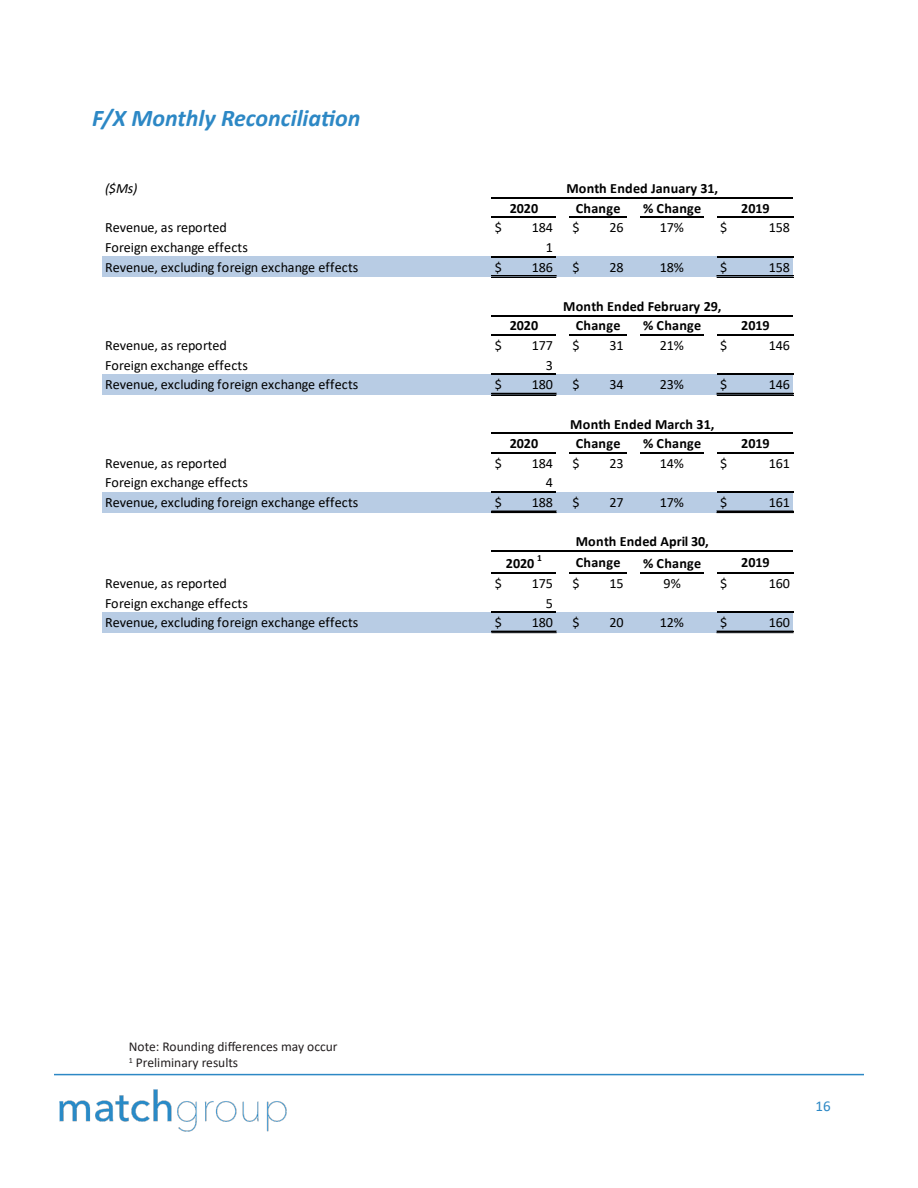
<style>
.page{position:relative;width:918px;height:1188px;background:#fff}
.page>*{position:absolute;margin:0;border:0;box-sizing:border-box;transform-origin:0 0}
.t1{font:italic 700 24px "Calibri";color:#2d88c5}
.t2{font:15px "Calibri";color:#2d88c5}
.t3{font:14.1px/19.6px "Calibri";color:#000}
.t4{font:700 14.1px "Calibri";letter-spacing:.01em;color:#000}
.t5{font:italic 14.1px "Calibri";color:#000}
.t6{font:13.5px "Calibri";color:#231f20}
.t7{font:700 9.45px "Calibri";color:#000}
</style>
<div class="page">
<img style="left:59px;top:1089px;width:228px;height:43px">
<hr style="left:54px;top:1074px;width:810px;height:1px;background:#2d88c5">
<div style="left:103px;top:257px;width:690px;height:20px;background:#b8cce4"></div>
<div style="left:103px;top:374px;width:690px;height:21px;background:#b8cce4"></div>
<div style="left:103px;top:492px;width:690px;height:21px;background:#b8cce4"></div>
<div style="left:103px;top:612px;width:690px;height:21px;background:#b8cce4"></div>
<hr style="left:492px;top:217px;width:64px;height:1px;background:#000">
<hr style="left:569px;top:217px;width:58px;height:1px;background:#000">
<hr style="left:640px;top:217px;width:64px;height:1px;background:#000">
<hr style="left:492px;top:256px;width:64px;height:1px;background:#000">
<hr style="left:492px;top:275px;width:64px;height:1px;background:#000">
<hr style="left:492px;top:276px;width:64px;height:1px;background:#000">
<hr style="left:492px;top:277px;width:64px;height:1px;background:#000">
<hr style="left:492px;top:334px;width:64px;height:2px;background:#000">
<hr style="left:569px;top:334px;width:58px;height:2px;background:#000">
<hr style="left:640px;top:334px;width:64px;height:2px;background:#000">
<hr style="left:492px;top:374px;width:64px;height:1px;background:#000">
<hr style="left:492px;top:393px;width:64px;height:1px;background:#000">
<hr style="left:492px;top:395px;width:64px;height:1px;background:#000">
<hr style="left:492px;top:452px;width:64px;height:2px;background:#000">
<hr style="left:569px;top:452px;width:58px;height:2px;background:#000">
<hr style="left:640px;top:452px;width:64px;height:2px;background:#000">
<hr style="left:492px;top:491px;width:64px;height:2px;background:#000">
<hr style="left:492px;top:511px;width:64px;height:1px;background:#000">
<hr style="left:492px;top:512px;width:64px;height:1px;background:#000">
<hr style="left:492px;top:513px;width:64px;height:1px;background:#000">
<hr style="left:492px;top:572px;width:64px;height:2px;background:#000">
<hr style="left:569px;top:572px;width:58px;height:2px;background:#000">
<hr style="left:640px;top:572px;width:64px;height:2px;background:#000">
<hr style="left:492px;top:611px;width:64px;height:2px;background:#000">
<hr style="left:492px;top:631px;width:64px;height:1px;background:#000">
<hr style="left:492px;top:632px;width:64px;height:1px;background:#000">
<hr style="left:492px;top:633px;width:64px;height:1px;background:#000">
<hr style="left:492px;top:197px;width:301px;height:2px;background:#000">
<hr style="left:717px;top:217px;width:76px;height:1px;background:#000">
<hr style="left:717px;top:256px;width:76px;height:1px;background:#000">
<hr style="left:717px;top:275px;width:76px;height:1px;background:#000">
<hr style="left:717px;top:276px;width:76px;height:1px;background:#000">
<hr style="left:717px;top:277px;width:76px;height:1px;background:#000">
<hr style="left:492px;top:315px;width:301px;height:1px;background:#000">
<hr style="left:717px;top:334px;width:76px;height:2px;background:#000">
<hr style="left:717px;top:374px;width:76px;height:1px;background:#000">
<hr style="left:717px;top:393px;width:76px;height:1px;background:#000">
<hr style="left:717px;top:395px;width:76px;height:1px;background:#000">
<hr style="left:492px;top:433px;width:301px;height:1px;background:#000">
<hr style="left:717px;top:452px;width:76px;height:2px;background:#000">
<hr style="left:717px;top:491px;width:76px;height:2px;background:#000">
<hr style="left:717px;top:511px;width:76px;height:1px;background:#000">
<hr style="left:717px;top:512px;width:76px;height:1px;background:#000">
<hr style="left:717px;top:513px;width:76px;height:1px;background:#000">
<hr style="left:492px;top:550px;width:301px;height:2px;background:#000">
<hr style="left:717px;top:572px;width:76px;height:2px;background:#000">
<hr style="left:717px;top:611px;width:76px;height:2px;background:#000">
<hr style="left:717px;top:631px;width:76px;height:1px;background:#000">
<hr style="left:717px;top:632px;width:76px;height:1px;background:#000">
<hr style="left:717px;top:633px;width:76px;height:1px;background:#000">
<p class="t1" style="left:92px;top:101px;width:270px">F/X Monthly Reconciliation</p>
<p class="t5" style="left:105px;top:179px;width:34px">($Ms)</p>
<p class="t4" style="left:566px;top:178px;width:153px">Month Ended January 31,</p>
<p class="t4" style="left:510px;top:198px;width:30px">2020</p>
<p class="t4" style="left:576px;top:198px;width:46px">Change</p>
<p class="t4" style="left:741px;top:198px;width:30px">2019</p>
<p class="t3" style="left:546px;top:237px;width:9px">1</p>
<p class="t4" style="left:643px;top:198px;width:60px">% Change</p>
<p class="t3" style="left:105px;top:218px;width:123px">Revenue, as reported</p>
<p class="t3" style="left:495px;top:218px;width:9px">$</p>
<p class="t3" style="left:532px;top:218px;width:23px">184</p>
<p class="t3" style="left:573px;top:218px;width:9px">$</p>
<p class="t3" style="left:610px;top:218px;width:16px">26</p>
<p class="t3" style="left:660px;top:218px;width:26px">17%</p>
<p class="t3" style="left:720px;top:218px;width:9px">$</p>
<p class="t3" style="left:769px;top:218px;width:23px">158</p>
<p class="t3" style="left:105px;top:237px;width:255px">Foreign exchange effects<br>Revenue, excluding foreign exchange effects</p>
<p class="t3" style="left:495px;top:257px;width:9px">$</p>
<p class="t3" style="left:532px;top:257px;width:23px">186</p>
<p class="t3" style="left:573px;top:257px;width:9px">$</p>
<p class="t3" style="left:610px;top:257px;width:16px">28</p>
<p class="t3" style="left:660px;top:257px;width:26px">18%</p>
<p class="t3" style="left:720px;top:257px;width:9px">$</p>
<p class="t3" style="left:769px;top:257px;width:23px">158</p>
<p class="t4" style="left:563px;top:296px;width:160px">Month Ended February 29,</p>
<p class="t4" style="left:510px;top:316px;width:30px">2020</p>
<p class="t4" style="left:576px;top:316px;width:46px">Change</p>
<p class="t4" style="left:741px;top:316px;width:30px">2019</p>
<p class="t4" style="left:643px;top:316px;width:60px">% Change</p>
<p class="t3" style="left:105px;top:335px;width:123px">Revenue, as reported</p>
<p class="t3" style="left:495px;top:335px;width:9px">$</p>
<p class="t3" style="left:532px;top:335px;width:23px">177</p>
<p class="t3" style="left:573px;top:335px;width:9px">$</p>
<p class="t3" style="left:610px;top:335px;width:16px">31</p>
<p class="t3" style="left:660px;top:335px;width:26px">21%</p>
<p class="t3" style="left:720px;top:335px;width:9px">$</p>
<p class="t3" style="left:769px;top:335px;width:23px">146</p>
<p class="t3" style="left:105px;top:355px;width:255px">Foreign exchange effects<br>Revenue, excluding foreign exchange effects</p>
<p class="t3" style="left:546px;top:355px;width:9px">3</p>
<p class="t3" style="left:495px;top:375px;width:9px">$</p>
<p class="t3" style="left:532px;top:375px;width:23px">180</p>
<p class="t3" style="left:573px;top:375px;width:9px">$</p>
<p class="t3" style="left:610px;top:375px;width:16px">34</p>
<p class="t3" style="left:660px;top:375px;width:26px">23%</p>
<p class="t3" style="left:720px;top:375px;width:9px">$</p>
<p class="t3" style="left:769px;top:375px;width:23px">146</p>
<p class="t4" style="left:570px;top:414px;width:146px">Month Ended March 31,</p>
<p class="t4" style="left:510px;top:434px;width:30px">2020</p>
<p class="t4" style="left:576px;top:434px;width:46px">Change</p>
<p class="t4" style="left:741px;top:434px;width:30px">2019</p>
<p class="t4" style="left:643px;top:434px;width:60px">% Change</p>
<p class="t3" style="left:105px;top:453px;width:123px">Revenue, as reported</p>
<p class="t3" style="left:495px;top:453px;width:9px">$</p>
<p class="t3" style="left:532px;top:453px;width:23px">184</p>
<p class="t3" style="left:573px;top:453px;width:9px">$</p>
<p class="t3" style="left:610px;top:453px;width:16px">23</p>
<p class="t3" style="left:660px;top:453px;width:26px">14%</p>
<p class="t3" style="left:720px;top:453px;width:9px">$</p>
<p class="t3" style="left:769px;top:453px;width:23px">161</p>
<p class="t3" style="left:105px;top:473px;width:255px">Foreign exchange effects<br>Revenue, excluding foreign exchange effects</p>
<p class="t3" style="left:546px;top:473px;width:9px">4</p>
<p class="t3" style="left:495px;top:492px;width:9px">$</p>
<p class="t3" style="left:532px;top:492px;width:23px">188</p>
<p class="t3" style="left:573px;top:492px;width:9px">$</p>
<p class="t3" style="left:610px;top:492px;width:16px">27</p>
<p class="t3" style="left:660px;top:492px;width:26px">17%</p>
<p class="t3" style="left:720px;top:492px;width:9px">$</p>
<p class="t3" style="left:769px;top:492px;width:23px">161</p>
<p class="t4" style="left:576px;top:532px;width:135px">Month Ended April 30,</p>
<p class="t7" style="left:537px;top:551px;width:6px">1</p>
<p class="t4" style="left:741px;top:552px;width:30px">2019</p>
<p class="t3" style="left:546px;top:593px;width:9px">5</p>
<p class="t4" style="left:576px;top:552px;width:46px">Change</p>
<p class="t4" style="left:643px;top:553px;width:60px">% Change</p>
<p class="t4" style="left:506px;top:554px;width:30px">2020</p>
<p class="t3" style="left:105px;top:573px;width:123px">Revenue, as reported</p>
<p class="t3" style="left:495px;top:573px;width:9px">$</p>
<p class="t3" style="left:532px;top:573px;width:23px">175</p>
<p class="t3" style="left:573px;top:573px;width:9px">$</p>
<p class="t3" style="left:610px;top:573px;width:16px">15</p>
<p class="t3" style="left:664px;top:573px;width:19px">9%</p>
<p class="t3" style="left:720px;top:573px;width:9px">$</p>
<p class="t3" style="left:769px;top:573px;width:23px">160</p>
<p class="t3" style="left:105px;top:593px;width:255px">Foreign exchange effects<br>Revenue, excluding foreign exchange effects</p>
<p class="t3" style="left:495px;top:612px;width:9px">$</p>
<p class="t3" style="left:532px;top:612px;width:23px">180</p>
<p class="t3" style="left:573px;top:612px;width:9px">$</p>
<p class="t3" style="left:609px;top:612px;width:16px">20</p>
<p class="t3" style="left:660px;top:612px;width:26px">12%</p>
<p class="t3" style="left:720px;top:612px;width:9px">$</p>
<p class="t3" style="left:769px;top:612px;width:23px">160</p>
<p class="t6" style="left:129px;top:1037px;width:210px">Note: Rounding differences may occur</p>
<p class="t6" style="left:129px;top:1053px;width:111px"><sup>1</sup> Preliminary results</p>
<p class="t2" style="left:815px;top:1095px;width:17px">16</p>
</div>
